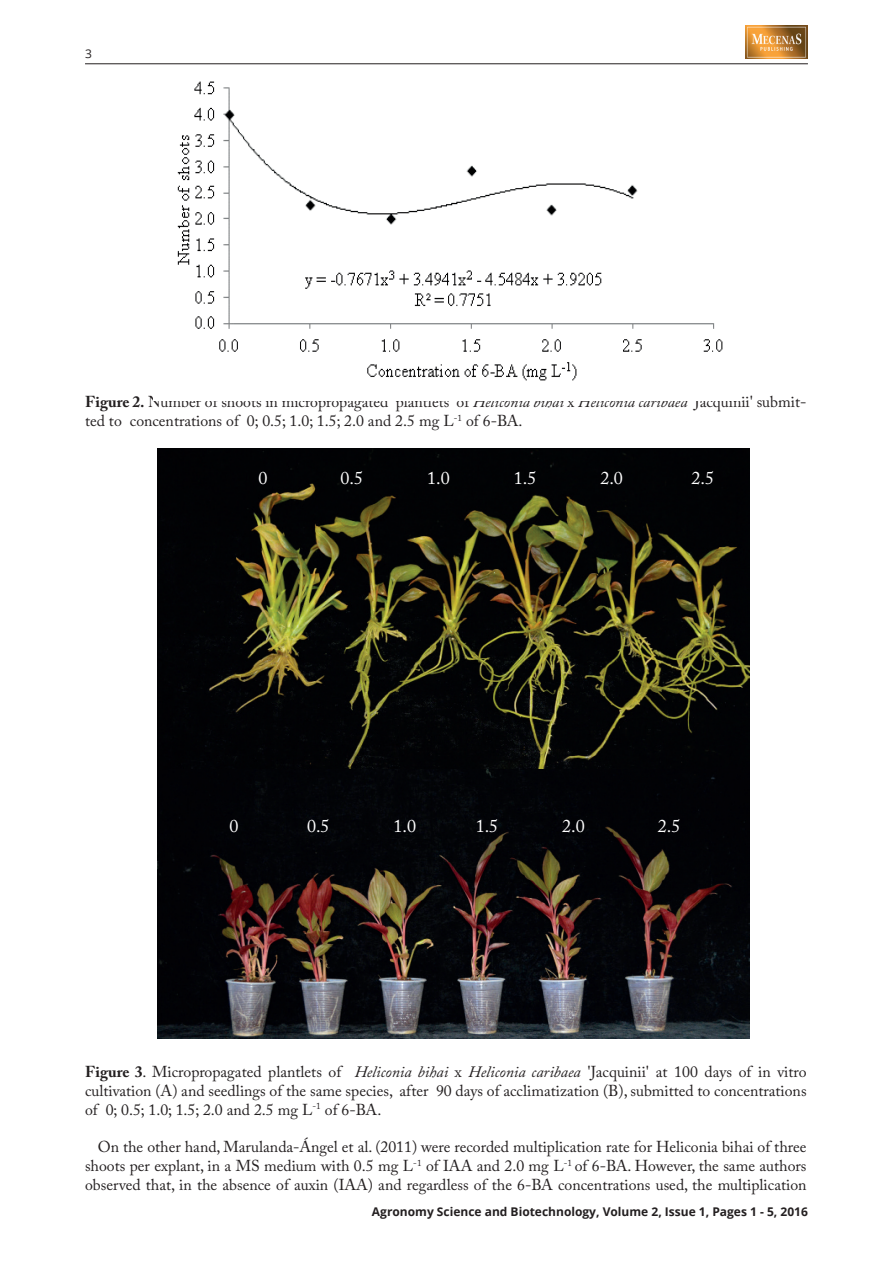
<style>
.page{position:relative;width:893px;height:1263px;background:#fff}
.page>*{position:absolute;margin:0;border:0;box-sizing:border-box;transform-origin:0 0}
.t1{font:18px "Adobe Caslon Pro";color:#fff}
.t2{font:15.75px/18.9px "Adobe Caslon Pro";color:#231f20;text-align:justify}
.t3{font:700 12px "Open Sans";color:#231f20}
.t4{font:12px "Open Sans";color:#231f20}
.s1{font-weight:700}
.s2{font-style:italic}
</style>
<div class="page">
<img style="left:745px;top:26px;width:63px;height:32px">
<hr style="left:85px;top:64px;width:723px;height:1px;background:#231f20">
<img style="left:157px;top:448px;width:592px;height:321px">
<img style="left:157px;top:769px;width:593px;height:270px">
<img style="left:177px;top:81px;width:546px;height:300px">
<p class="t4" style="left:85px;top:46px;width:8px">3</p>
<p class="t2" style="left:85px;top:392px;width:723px"><span class="s1">Figure 2.</span> Number of shoots in micropropagated plantlets of <span class="s2">Heliconia bihai</span> x <span class="s2">Heliconia caribaea</span> 'Jacquinii' submit&shy;ted to concentrations of 0; 0.5; 1.0; 1.5; 2.0 and 2.5 mg L<sup>-1</sup> of 6-BA.</p>
<p class="t1" style="left:258px;top:467px;width:10px">0</p>
<p class="t1" style="left:341px;top:467px;width:24px">0.5</p>
<p class="t1" style="left:427px;top:467px;width:24px">1.0</p>
<p class="t1" style="left:514px;top:467px;width:24px">1.5</p>
<p class="t1" style="left:600px;top:467px;width:24px">2.0</p>
<p class="t1" style="left:691px;top:467px;width:24px">2.5</p>
<p class="t1" style="left:229px;top:816px;width:10px">0</p>
<p class="t1" style="left:307px;top:816px;width:24px">0.5</p>
<p class="t1" style="left:394px;top:816px;width:24px">1.0</p>
<p class="t1" style="left:476px;top:816px;width:24px">1.5</p>
<p class="t1" style="left:562px;top:816px;width:24px">2.0</p>
<p class="t1" style="left:658px;top:816px;width:24px">2.5</p>
<p class="t2" style="left:85px;top:1062px;width:723px"><span class="s1">Figure 3</span>. Micropropagated plantlets of <span class="s2">Heliconia bihai</span> x <span class="s2">Heliconia caribaea</span> 'Jacquinii' at 100 days of in vitro cultivation (A) and seedlings of the same species, after 90 days of acclimatization (B), submitted to concentrations of 0; 0.5; 1.0; 1.5; 2.0 and 2.5 mg L<sup>-1</sup> of 6-BA.</p>
<p class="t2" style="left:85px;top:1137px;width:723px;text-indent:13px">On the other hand, Marulanda-Ángel et al. (2011) were recorded multiplication rate for Heliconia bihai of three shoots per explant, in a MS medium with 0.5 mg L<sup>-1</sup> of IAA and 2.0 mg L<sup>-1</sup> of 6-BA. However, the same authors observed that, in the absence of auxin (IAA) and regardless of the 6-BA concentrations used, the multiplication</p>
<p class="t3" style="left:372px;top:1203px;width:437px">Agronomy Science and Biotechnology, Volume 2, Issue 1, Pages 1 - 5, 2016</p>
</div>
